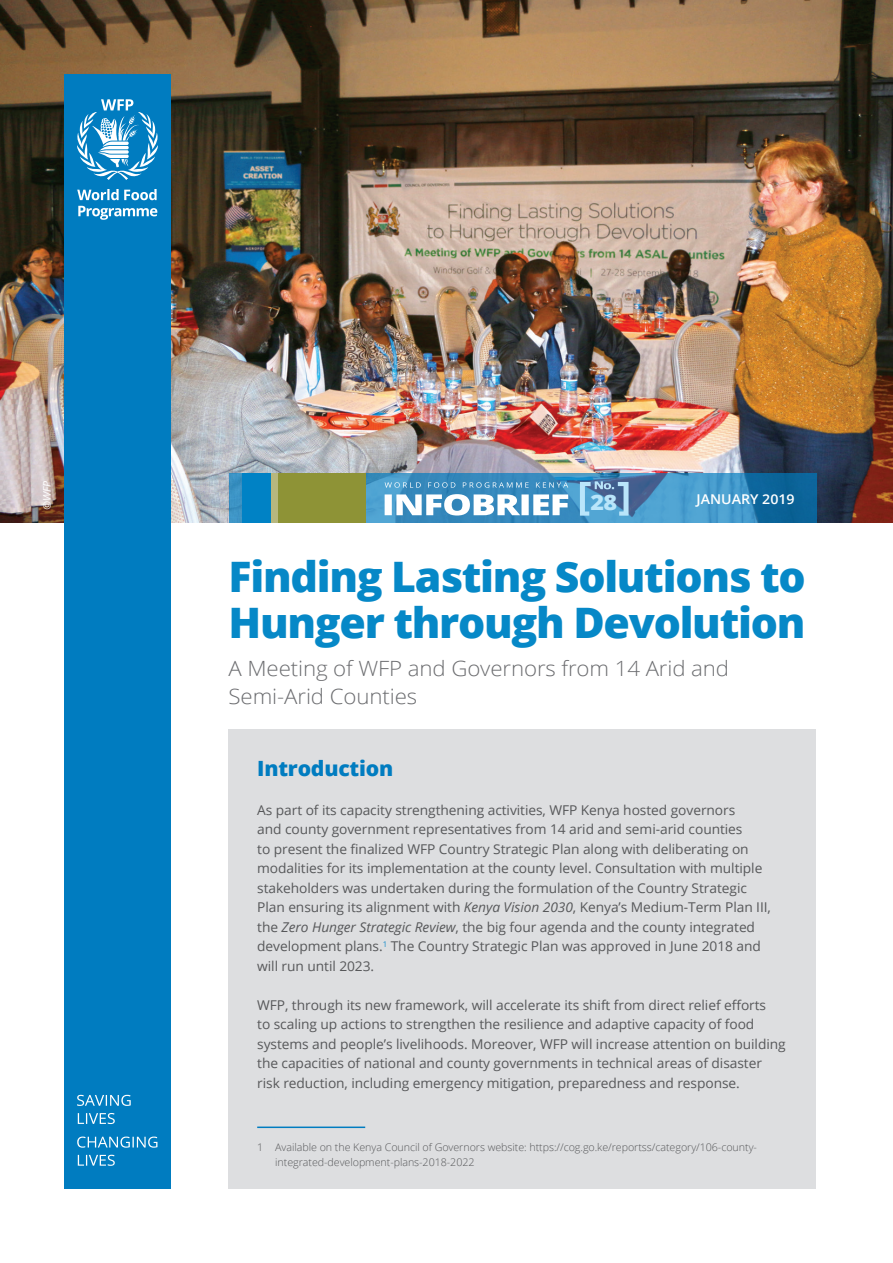
<style>
.page{position:relative;width:893px;height:1263px;background:#fff}
.page>*{position:absolute;margin:0;border:0;box-sizing:border-box;transform-origin:0 0}
.t1{font:800 42px/46.5px "Open Sans";letter-spacing:-.03em;color:#0688c7}
.BOOTY{font:800 21.3px "Open Sans";color:#b9e5fa;scale:1.1 1}
.COUNTY_NAME{font:300 21px/28.7px "Open Sans";letter-spacing:-.005em;color:#6c6d70;scale:1.06 1}
.t2{font:800 21px "Open Sans";letter-spacing:-.01em;color:#007cc0}
.BOOTY-2{font:13.5px/19.5px "Open Sans";letter-spacing:-.005em;color:#57585a}
.t3{font:600 13.5px "Open Sans";color:#fff;scale:1.05 1}
.Footnote_text{font:300 10.5px/15px "Open Sans";letter-spacing:-.005em;color:#57585a}
.BOOTY-3{font:italic 10.5px "Open Sans";color:#fff}
.s1{font-style:italic}
</style>
<div class="page">
<img style="left:0;top:0;width:893px;height:523px">
<div style="left:229px;top:729px;width:587px;height:460px;background:#dddee0"></div>
<svg style="left:229px;top:473px;width:588px;height:50px;background:#3789bb"></svg>
<div style="left:243px;top:473px;width:28px;height:50px;background:#0082c5"></div>
<div style="left:271px;top:473px;width:95px;height:50px;background:#8e9336"></div>
<div style="left:271px;top:473px;width:7px;height:50px;background:#b7b77e"></div>
<svg style="left:580px;top:481px;width:49px;height:35px;background:#6ba1c9"></svg>
<svg style="left:385px;top:494px;width:183px;height:21px"></svg>
<svg style="left:385px;top:482px;width:183px;height:6px"></svg>
<hr style="left:257px;top:1126px;width:108px;height:2px;background:#007cc0">
<div style="left:64px;top:74px;width:106px;height:1115px;background:#007cc0"></div>
<svg style="left:77px;top:99px;width:81px;height:121px"></svg>
<svg style="left:78px;top:1155px;width:37px;height:11px"></svg>
<svg style="left:77px;top:1136px;width:80px;height:12px"></svg>
<svg style="left:78px;top:1113px;width:37px;height:11px"></svg>
<svg style="left:77px;top:1095px;width:54px;height:11px"></svg>
<p class="BOOTY-3" style="left:40px;top:510px;width:30px;rotate:-90deg">©WFP</p>
<p class="BOOTY" style="left:590px;top:486px;width:26px">28</p>
<p class="t3" style="left:697px;top:490px;width:95px">JANUARY 2019</p>
<h1 class="t1" style="left:229px;top:551px;width:579px">Finding Lasting Solutions to<br>Hunger through Devolution</h1>
<p class="COUNTY_NAME" style="left:229px;top:653px;width:474px">A Meeting of WFP and Governors from 14 Arid and<br>Semi-Arid Counties</p>
<h2 class="t2" style="left:257px;top:752px;width:138px">Introduction</h2>
<p class="BOOTY-2" style="left:257px;top:800px;width:515px">As part of its capacity strengthening activities, WFP Kenya hosted governors<br>and county government representatives from 14 arid and semi-arid counties<br>to present the finalized WFP Country Strategic Plan along with deliberating on modalities for its implementation at the county level. Consultation with multiple stakeholders was undertaken during the formulation of the Country Strategic Plan ensuring its alignment with <span class="s1">Kenya Vision 2030</span>, Kenya’s Medium-Term Plan III, the <span class="s1">Zero Hunger Strategic Review</span>, the big four agenda and the county integrated development plans.<sup>1</sup> The Country Strategic Plan was approved in June 2018 and will run until 2023.</p>
<p class="BOOTY-2" style="left:257px;top:995px;width:530px">WFP, through its new framework, will accelerate its shift from direct relief efforts<br>to scaling up actions to strengthen the resilience and adaptive capacity of food systems and people’s livelihoods. Moreover, WFP will increase attention on building the capacities of national and county governments in technical areas of disaster risk reduction, including emergency mitigation, preparedness and response.</p>
<p class="Footnote_text" style="left:275px;top:1139px;width:483px;text-indent:-18px">1 Available on the Kenya Council of Governors website: https://cog.go.ke/reportss/category/106-county&shy;integrated-development-plans-2018-2022</p>
</div>
